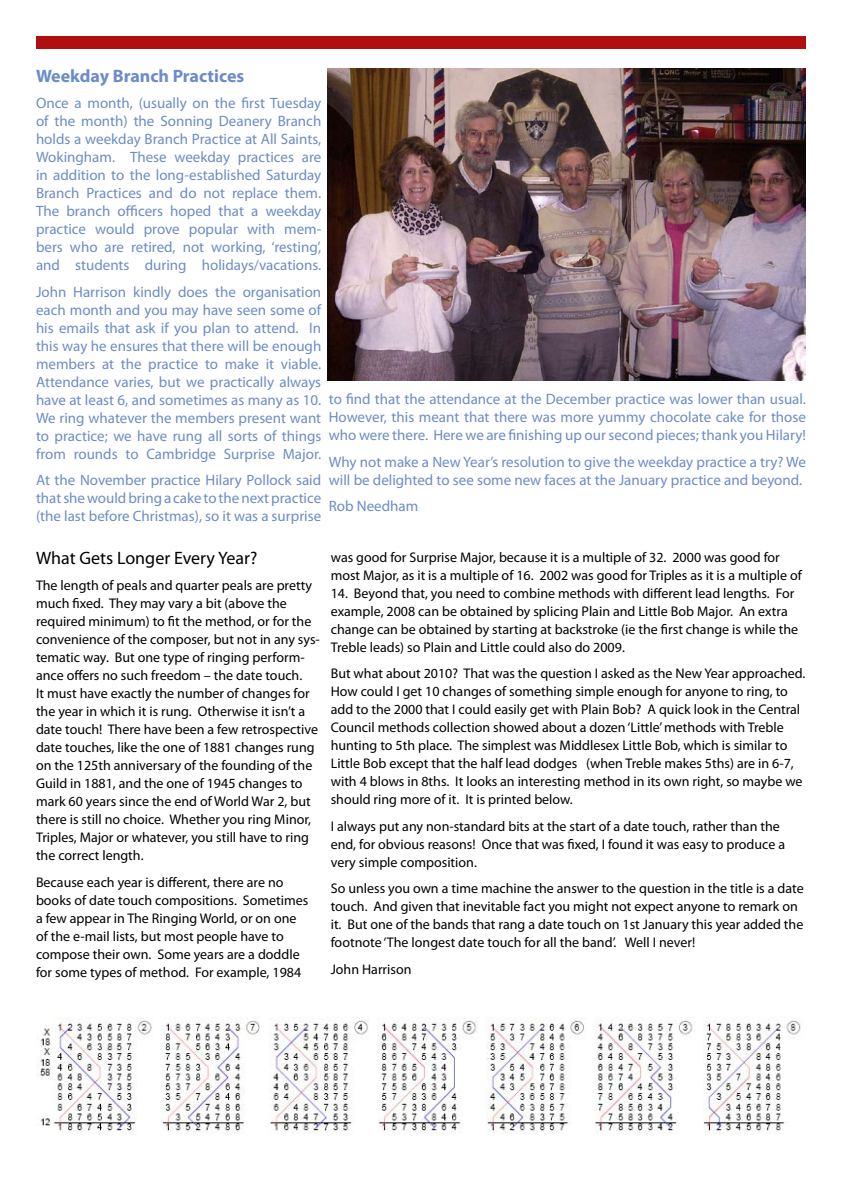
<style>
.page{position:relative;width:842px;height:1191px;background:#fff}
.page>*{position:absolute;margin:0;border:0;box-sizing:border-box;transform-origin:0 0}
.t1{font:18px "Myriad Pro";color:#000}
.t2{font:700 18px "Myriad Pro";color:#6c8cc7}
.t3{font:15px/18px "Myriad Pro";color:#6c8cc7;text-align:justify}
.t4{font:14px/18px "Myriad Pro";color:#000}
</style>
<div class="page">
<div style="left:36px;top:36px;width:770px;height:13px;background:#b10e10"></div>
<img style="left:328px;top:68px;width:478px;height:312px">
<img style="left:36px;top:1017px;width:765px;height:117px">
<p class="t2" style="left:36px;top:64px;width:210px">Weekday Branch Practices</p>
<p class="t3" style="left:36px;top:94px;width:287px">Once a month, (usually on the first Tuesday of the month) the Sonning Deanery Branch holds a weekday Branch Practice at All Saints, Wokingham. These weekday practices are in addition to the long-established Saturday Branch Practices and do not replace them.<br>The branch officers hoped that a weekday practice would prove popular with mem&shy;bers who are retired, not working, ‘resting’, and students during holidays/vacations.</p>
<p class="t3" style="left:36px;top:282px;width:287px">John Harrison kindly does the organisation each month and you may have seen some of his emails that ask if you plan to attend. In this way he ensures that there will be enough members at the practice to make it viable.<br>Attendance varies, but we practically always have at least 6, and sometimes as many as 10.<br>We ring whatever the members present want to practice; we have rung all sorts of things from rounds to Cambridge Surprise Major.</p>
<p class="t3" style="left:36px;top:471px;width:287px">At the November practice Hilary Pollock said that she would bring a cake to the next practice (the last before Christmas), so it was a surprise</p>
<p class="t3" style="left:329px;top:390px;width:479px">to find that the attendance at the December practice was lower than usual.<br>However, this meant that there was more yummy chocolate cake for those who were there. Here we are finishing up our second pieces; thank you Hilary!</p>
<p class="t3" style="left:329px;top:452px;width:479px">Why not make a New Year’s resolution to give the weekday practice a try? We will be delighted to see some new faces at the January practice and beyond.</p>
<p class="t3" style="left:329px;top:497px;width:91px">Rob Needham</p>
<p class="t1" style="left:36px;top:546px;width:223px">What Gets Longer Every Year?</p>
<p class="t4" style="left:36px;top:576px;width:285px">The length of peals and quarter peals are pretty much fixed. They may vary a bit (above the required minimum) to fit the method, or for the convenience of the composer, but not in any sys&shy;tematic way. But one type of ringing perform&shy;ance offers no such freedom – the date touch.<br>It must have exactly the number of changes for the year in which it is rung. Otherwise it isn’t a date touch! There have been a few retrospective date touches, like the one of 1881 changes rung on the 125th anniversary of the founding of the Guild in 1881, and the one of 1945 changes to mark 60 years since the end of World War 2, but there is still no choice. Whether you ring Minor, Triples, Major or whatever, you still have to ring the correct length.</p>
<p class="t4" style="left:36px;top:873px;width:274px">Because each year is different, there are no books of date touch compositions. Sometimes a few appear in The Ringing World, or on one of the e-mail lists, but most people have to compose their own. Some years are a doddle for some types of method. For example, 1984</p>
<p class="t4" style="left:331px;top:548px;width:472px">was good for Surprise Major, because it is a multiple of 32. 2000 was good for most Major, as it is a multiple of 16. 2002 was good for Triples as it is a multiple of</p>
<p class="t4" style="left:331px;top:584px;width:469px">14. Beyond that, you need to combine methods with different lead lengths. For example, 2008 can be obtained by splicing Plain and Little Bob Major. An extra change can be obtained by starting at backstroke (ie the first change is while the Treble leads) so Plain and Little could also do 2009.</p>
<p class="t4" style="left:331px;top:664px;width:476px">But what about 2010? That was the question I asked as the New Year approached.<br>How could I get 10 changes of something simple enough for anyone to ring, to add to the 2000 that I could easily get with Plain Bob? A quick look in the Central Council methods collection showed about a dozen ‘Little’ methods with Treble hunting to 5th place. The simplest was Middlesex Little Bob, which is similar to Little Bob except that the half lead dodges (when Treble makes 5ths) are in 6-7, with 4 blows in 8ths. It looks an interesting method in its own right, so maybe we should ring more of it. It is printed below.</p>
<p class="t4" style="left:331px;top:817px;width:456px">I always put any non-standard bits at the start of a date touch, rather than the end, for obvious reasons! Once that was fixed, I found it was easy to produce a very simple composition.</p>
<p class="t4" style="left:331px;top:879px;width:474px">So unless you own a time machine the answer to the question in the title is a date touch. And given that inevitable fact you might not expect anyone to remark on it. But one of the bands that rang a date touch on 1st January this year added the footnote ‘The longest date touch for all the band’. Well I never!</p>
<p class="t4" style="left:331px;top:960px;width:82px">John Harrison</p>
</div>
